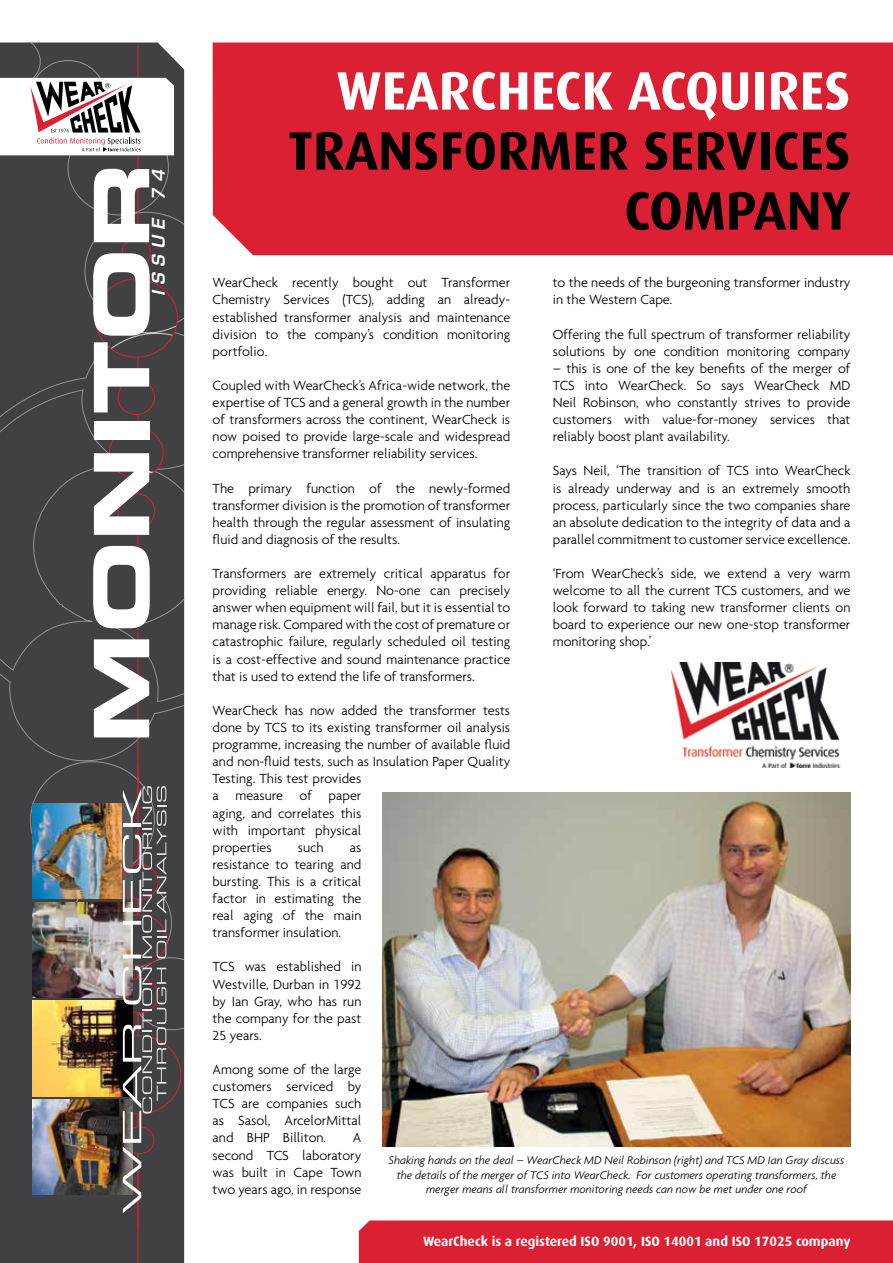
<style>
.page{position:relative;width:893px;height:1263px;background:#fff}
.page>*{position:absolute;margin:0;border:0;box-sizing:border-box;transform-origin:0 0}
.t1{font:700 54px/60px "Dax";color:#000;text-align:right}
.t2{font:700 54px "Dax";color:#fff}
.t3{font:italic 600 17.1px "Eurostile LT Std";color:#fff}
.t4{font:300 14.25px/17.1px "Agenda";color:#000;text-align:justify}
.t5{font:700 13.5px "Dax";color:#fff}
.t6{font:italic 300 12px/14.4px "Agenda";color:#000;text-align:center}
</style>
<div class="page">
<div style="left:0;top:1035px;width:184px;height:228px;background:#414042"></div>
<div style="left:0;top:43px;width:184px;height:992px;background:#414042"></div>
<hr style="left:138px;top:45px;width:1px;height:1218px;background:#da2032">
<img style="left:32px;top:1099px;width:66px;height:96px">
<img style="left:32px;top:1001px;width:66px;height:95px">
<img style="left:32px;top:902px;width:66px;height:95px">
<img style="left:32px;top:803px;width:66px;height:96px">
<img style="left:98px;top:786px;width:84px;height:427px">
<svg style="left:94px;top:639px;width:55px;height:98px"></svg>
<svg style="left:93px;top:546px;width:57px;height:82px"></svg>
<svg style="left:93px;top:169px;width:85px;height:366px"></svg>
<div style="left:213px;top:43px;width:680px;height:212px;background:#da2032"></div>
<div style="left:359px;top:1220px;width:534px;height:43px;background:#da2032"></div>
<img style="left:383px;top:792px;width:467px;height:354px">
<img style="left:672px;top:662px;width:169px;height:106px">
<svg style="left:0;top:78px;width:174px;height:77px"></svg>
<p class="t3" style="left:148px;top:296px;width:128px;rotate:-90deg">ISSUE 74</p>
<h1 class="t2" style="left:336px;top:60px;width:516px">WEARCHECK ACQUIRES</h1>
<h1 class="t1" style="left:288px;top:121px;width:564px">TRANSFORMER SERVICES<br>COMPANY</h1>
<p class="t4" style="left:213px;top:274px;width:299px">WearCheck recently bought out Transformer Chemistry Services (TCS), adding an already&shy;established transformer analysis and maintenance division to the company’s condition monitoring portfolio.</p>
<p class="t4" style="left:213px;top:377px;width:299px">Coupled with WearCheck’s Africa-wide network, the expertise of TCS and a general growth in the number of transformers across the continent, WearCheck is now poised to provide large-scale and widespread comprehensive transformer reliability services.</p>
<p class="t4" style="left:213px;top:479px;width:299px">The primary function of the newly-formed transformer division is the promotion of transformer health through the regular assessment of insulating fluid and diagnosis of the results.</p>
<p class="t4" style="left:213px;top:565px;width:299px">Transformers are extremely critical apparatus for providing reliable energy. No-one can precisely answer when equipment will fail, but it is essential to manage risk. Compared with the cost of premature or catastrophic failure, regularly scheduled oil testing is a cost-effective and sound maintenance practice that is used to extend the life of transformers.</p>
<p class="t4" style="left:213px;top:701px;width:299px;text-align:left">WearCheck has now added the transformer tests done by TCS to its existing transformer oil analysis programme, increasing the number of available fluid and non-fluid tests, such as Insulation Paper Quality Testing. This test provides<br>a measure of paper<br>aging, and correlates this<br>with important physical<br>properties</p>
<p class="t4" style="left:553px;top:274px;width:299px">to the needs of the burgeoning transformer industry in the Western Cape.</p>
<p class="t4" style="left:553px;top:325px;width:299px">Offering the full spectrum of transformer reliability solutions by one condition monitoring company</p>
<p class="t4" style="left:553px;top:359px;width:299px">– this is one of the key benefits of the merger of TCS into WearCheck. So says WearCheck MD Neil Robinson, who constantly strives to provide customers with value-for-money services that reliably boost plant availability.</p>
<p class="t4" style="left:553px;top:462px;width:299px">Says Neil, ‘The transition of TCS into WearCheck is already underway and is an extremely smooth process, particularly since the two companies share an absolute dedication to the integrity of data and a parallel commitment to customer service excellence.</p>
<p class="t4" style="left:553px;top:565px;width:299px">‘From WearCheck’s side, we extend a very warm welcome to all the current TCS customers, and we look forward to taking new transformer clients on board to experience our new one-stop transformer monitoring shop.’</p>
<p class="t4" style="left:298px;top:838px;width:28px">such</p>
<p class="t4" style="left:213px;top:838px;width:150px;text-indent:137px">as resistance to tearing and bursting. This is a critical factor in estimating the real aging of the main transformer insulation.</p>
<p class="t4" style="left:213px;top:958px;width:150px">TCS was established in Westville, Durban in 1992 by Ian Gray, who has run the company for the past 25 years.</p>
<p class="t4" style="left:213px;top:1061px;width:150px">Among some of the large customers serviced by TCS are companies such as Sasol, ArcelorMittal and BHP Billiton.</p>
<p class="t4" style="left:213px;top:1129px;width:150px;text-indent:140px">A second TCS laboratory was built in Cape Town two years ago, in response</p>
<p class="t6" style="left:389px;top:1153px;width:457px">Shaking hands on the deal – WearCheck MD Neil Robinson (right) and TCS MD Ian Gray discuss the details of the merger of TCS into WearCheck. For customers operating transformers, the merger means all transformer monitoring needs can now be met under one roof</p>
<p class="t5" style="left:423px;top:1234px;width:429px">WearCheck is a registered ISO 9001, ISO 14001 and ISO 17025 company</p>
</div>
